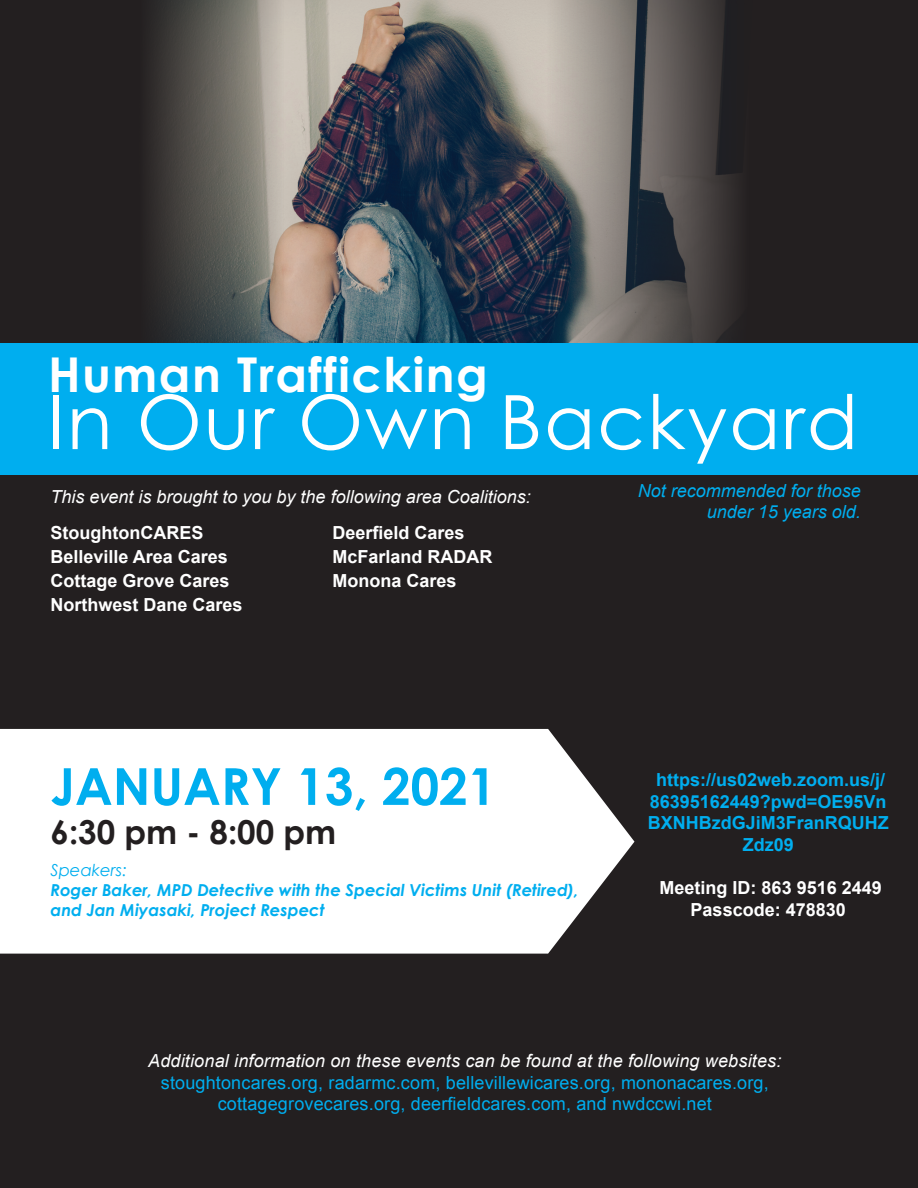
<style>
.page{position:relative;width:918px;height:1188px;background:#231f20}
.page>*{position:absolute;margin:0;border:0;box-sizing:border-box;transform-origin:0 0}
.t1{font:75px "Century Gothic";letter-spacing:.025em;color:#fff}
.t2{font:700 51px "Century Gothic";color:#00aeef}
.t3{font:700 48px "Century Gothic";letter-spacing:.03em;color:#fff}
.t4{font:700 33px "Century Gothic";color:#231f20}
.t5{font:700 18px/21.6px "Arial";color:#fff;text-align:center}
.t6{font:18px/21.6px "Arial";letter-spacing:.01em;color:#00aeef;text-align:center}
.t7{font:italic 18px "Arial";letter-spacing:.01em;color:#fff}
.t8{font:700 18px/21.6px "Arial";color:#00aeef;text-align:center}
.t9{font:italic 18px/21.6px "Arial";color:#00aeef;text-align:right}
.t10{font:italic 700 16.5px/19.8px "Century Gothic";color:#00aeef}
.t11{font:italic 16.5px "Century Gothic";color:#00aeef}
</style>
<div class="page">
<svg style="left:0;top:729px;width:634px;height:225px;background:#efefef"></svg>
<img style="left:149px;top:0;width:250px;height:343px">
<img style="left:399px;top:0;width:338px;height:343px">
<div style="left:0;top:343px;width:918px;height:131px;background:#00aeef"></div>
<h3 class="t3" style="left:48px;top:338px;width:441px">Human Trafficking</h3>
<h1 class="t1" style="left:48px;top:370px;width:812px">In Our Own Backyard</h1>
<p class="t9" style="left:638px;top:480px;width:225px">Not recommended for those under 15 years old.</p>
<p class="t7" style="left:51px;top:485px;width:482px">This event is brought to you by the following area Coalitions:</p>
<p class="t5" style="left:51px;top:523px;width:154px">StoughtonCARES</p>
<p class="t5" style="left:333px;top:523px;width:134px">Deerfield Cares</p>
<p class="t5" style="left:51px;top:547px;width:179px">Belleville Area Cares</p>
<p class="t5" style="left:333px;top:547px;width:162px">McFarland RADAR</p>
<p class="t5" style="left:51px;top:571px;width:181px">Cottage Grove Cares</p>
<p class="t5" style="left:333px;top:571px;width:126px">Monona Cares</p>
<p class="t5" style="left:51px;top:595px;width:194px">Northwest Dane Cares</p>
<h2 class="t2" style="left:51px;top:748px;width:447px">JANUARY 13, 2021</h2>
<h3 class="t4" style="left:51px;top:807px;width:287px">6:30 pm - 8:00 pm</h3>
<p class="t11" style="left:51px;top:860px;width:78px">Speakers:</p>
<p class="t10" style="left:51px;top:880px;width:530px">Roger Baker, MPD Detective with the Special Victims Unit (Retired), and Jan Miyasaki, Project Respect</p>
<p class="t8" style="left:648px;top:770px;width:243px">https://us02web.zoom.us/j/<br>86395162449?pwd=OE95Vn<br>BXNHBzdGJiM3FranRQUHZ<br>Zdz09</p>
<p class="t5" style="left:660px;top:878px;width:224px">Meeting ID: 863 9516 2449<br>Passcode: 478830</p>
<p class="t7" style="left:148px;top:1049px;width:635px">Additional information on these events can be found at the following websites:</p>
<p class="t6" style="left:161px;top:1071px;width:609px">stoughtoncares.org, radarmc.com, bellevillewicares.org, mononacares.org, cottagegrovecares.org, deerfieldcares.com, and nwdccwi.net</p>
</div>
